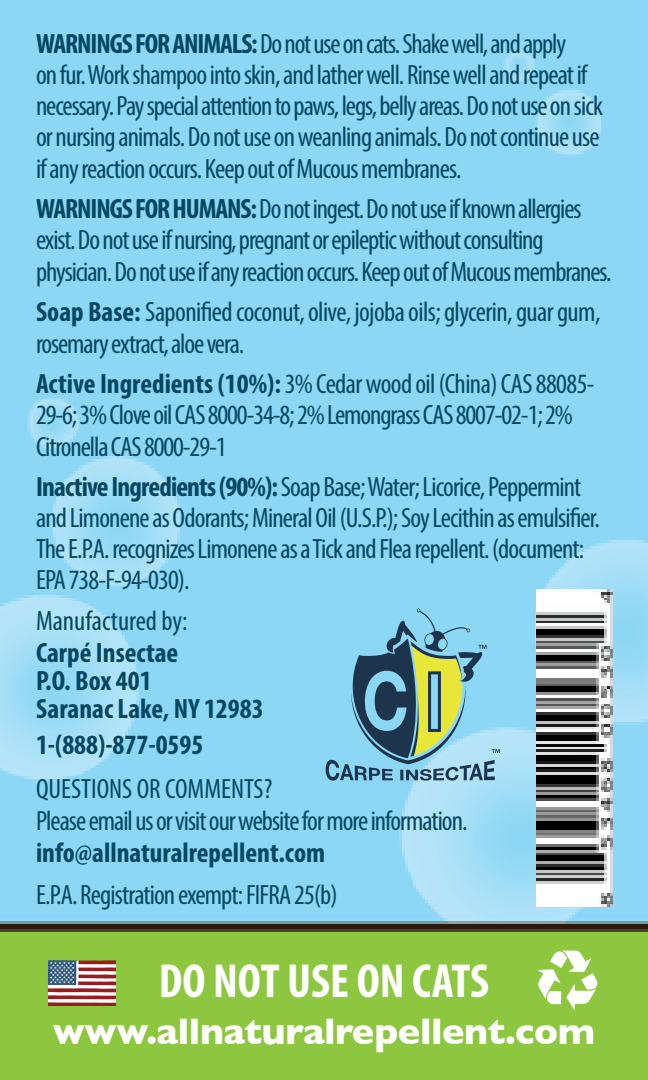
<style>
.page{position:relative;width:648px;height:1080px;background:#fff}
.page>*{position:absolute;margin:0;border:0;box-sizing:border-box;transform-origin:0 0}
.t1{font:700 condensed 48px "Myriad Pro";color:#fff}
.t2{font:700 37.6px "Gill Sans";letter-spacing:-.01em;color:#fff}
.t3{font:condensed 28px/31.2px "Myriad Pro";letter-spacing:-.035em;color:#054760}
.t4{font:700 condensed 28px/28px "Myriad Pro";color:#054760}
.t5{font:condensed 28px "Myriad Pro";color:#054760}
.s1{font-weight:700}
</style>
<div class="page">
<img style="left:0;top:0;width:648px;height:1080px">
<svg style="left:538px;top:951px;width:59px;height:60px"></svg>
<svg style="left:48px;top:961px;width:68px;height:45px"></svg>
<svg style="left:326px;top:609px;width:174px;height:172px;background:#7cb1ba"></svg>
<img style="left:536px;top:590px;width:76px;height:317px">
<p class="t3" style="left:36px;top:28px;width:568px"><span class="s1">WARNINGS FOR ANIMALS:</span> Do not use on cats. Shake well, and apply<br>on fur. Work shampoo into skin, and lather well. Rinse well and repeat if necessary. Pay special attention to paws, legs, belly areas. Do not use on sick or nursing animals. Do not use on weanling animals. Do not continue use if any reaction occurs. Keep out of Mucous membranes.</p>
<p class="t3" style="left:36px;top:193px;width:577px"><span class="s1">WARNINGS FOR HUMANS:</span> Do not ingest. Do not use if known allergies exist. Do not use if nursing, pregnant or epileptic without consulting physician. Do not use if any reaction occurs. Keep out of Mucous membranes.</p>
<p class="t3" style="left:36px;top:295px;width:566px"><span class="s1">Soap Base:</span> Saponified coconut, olive, jojoba oils; glycerin, guar gum, rosemary extract, aloe vera.</p>
<p class="t3" style="left:36px;top:368px;width:560px"><span class="s1">Active Ingredients (10%):</span> 3% Cedar wood oil (China) CAS 88085-<br>29-6; 3% Clove oil CAS 8000-34-8; 2% Lemongrass CAS 8007-02-1; 2%<br>Citronella CAS 8000-29-1</p>
<p class="t3" style="left:36px;top:471px;width:566px"><span class="s1">Inactive Ingredients (90%):</span> Soap Base; Water; Licorice, Peppermint and Limonene as Odorants; Mineral Oil (U.S.P.); Soy Lecithin as emulsifier.<br>The E.P.A. recognizes Limonene as a Tick and Flea repellent. (document:<br>EPA 738-F-94-030).</p>
<p class="t5" style="left:36px;top:603px;width:153px">Manufactured by:</p>
<p class="t4" style="left:36px;top:638px;width:229px">Carpé Insectae<br>P.O. Box 401<br>Saranac Lake, NY 12983</p>
<p class="t4" style="left:36px;top:730px;width:169px">1-(888)-877-0595</p>
<p class="t3" style="left:36px;top:772px;width:433px">QUESTIONS OR COMMENTS?<br>Please email us or visit our website for more information.</p>
<p class="t4" style="left:36px;top:838px;width:291px">info@allnaturalrepellent.com</p>
<p class="t3" style="left:36px;top:879px;width:303px">E.P.A. Registration exempt: FIFRA 25(b)</p>
<h1 class="t1" style="left:159px;top:951px;width:332px">DO NOT USE ON CATS</h1>
<h2 class="t2" style="left:53px;top:1001px;width:544px">www.allnaturalrepellent.com</h2>
</div>
